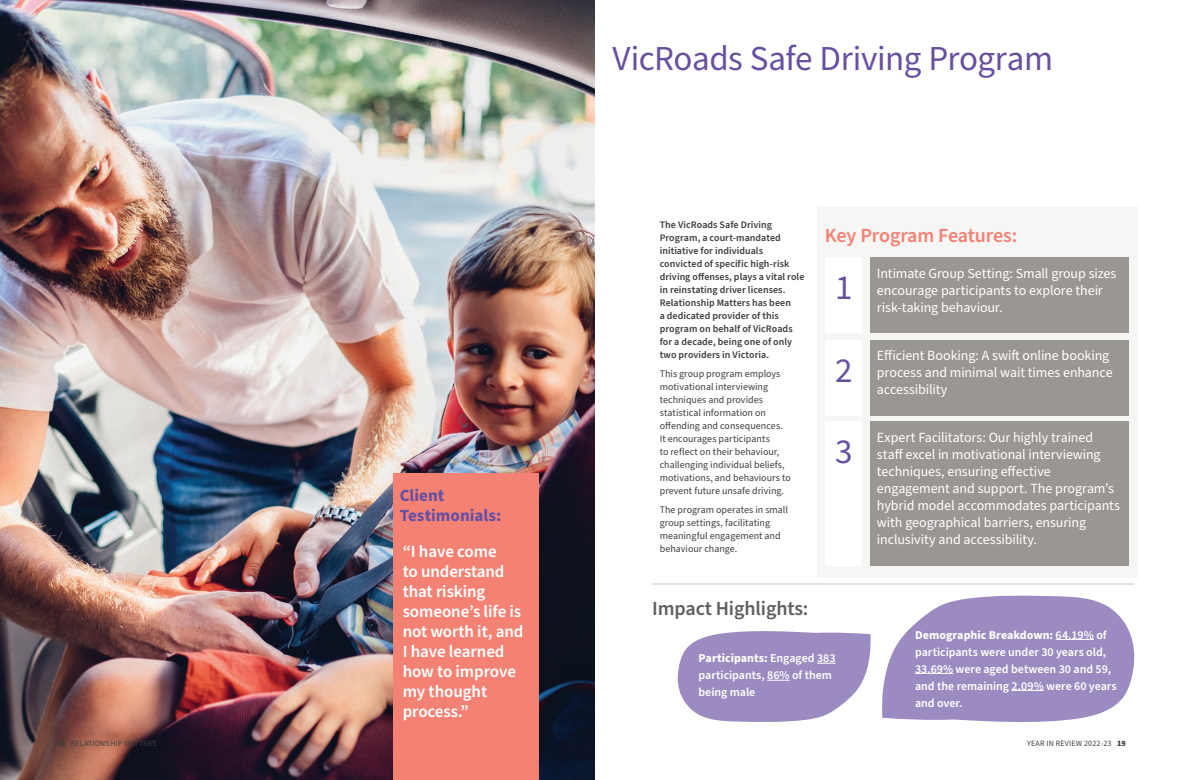
<style>
.page{position:relative;width:1191px;height:780px;background:#fff}
.page>*{position:absolute;margin:0;border:0;box-sizing:border-box;transform-origin:0 0}
.t1{font:35px "Source Sans Pro";letter-spacing:-.015em;color:#6850a1}
.t2{font:600 20px "Source Sans Pro";letter-spacing:-.005em;color:#f48274}
.t3{font:600 20px "Source Sans Pro";letter-spacing:-.005em;color:#606063}
.t4{font:600 17px/20px "Source Sans Pro";letter-spacing:-.005em;color:#fff}
.t5{font:700 17px/20px "Source Sans Pro";letter-spacing:-.005em;color:#6850a1}
.t6{font:14px/17px "Source Sans Pro";letter-spacing:-.01em;color:#fff}
.t7{font:600 12px/17px "Source Sans Pro";letter-spacing:-.005em;color:#fff}
.t8{font:10px/13px "Source Sans Pro";color:#3e3e3f}
.t9{font:600 10px/13px "Source Sans Pro";letter-spacing:.005em;color:#3e3e3f}
.t10{font:8px "Source Sans Pro";letter-spacing:.02em;color:#3e3e3f}
.s1{font-weight:700}
.s2{font-weight:900}
</style>
<div class="page">
<img style="left:0;top:0;width:594px;height:780px">
<div style="left:817px;top:206px;width:320px;height:371px;background:#f6f6f5"></div>
<div style="left:825px;top:257px;width:37px;height:76px;background:#fff"></div>
<div style="left:825px;top:340px;width:37px;height:75px;background:#fff"></div>
<div style="left:825px;top:421px;width:37px;height:145px;background:#fff"></div>
<div style="left:870px;top:257px;width:259px;height:76px;background:#9a9694"></div>
<div style="left:870px;top:340px;width:259px;height:75px;background:#9a9694"></div>
<div style="left:870px;top:421px;width:259px;height:145px;background:#9a9694"></div>
<div style="left:393px;top:473px;width:146px;height:307px;background:#f48274"></div>
<hr style="left:652px;top:583px;width:482px;height:2px;background:#e2e2e1">
<svg style="left:882px;top:595px;width:253px;height:127px;background:#a99cca"></svg>
<hr style="left:1055px;top:639px;width:39px;height:1px;background:#fff">
<hr style="left:915px;top:673px;width:38px;height:1px;background:#fff">
<hr style="left:1011px;top:690px;width:32px;height:1px;background:#fff">
<svg style="left:677px;top:631px;width:193px;height:91px;background:#a99bc9"></svg>
<p class="t5" style="left:400px;top:485px;width:103px">Client<br>Testimonials:</p>
<p class="t4" style="left:403px;top:542px;width:122px">“I have come<br>to understand that risking someone’s life is not worth it, and<br>I have learned how to improve my thought process.”</p>
<h1 class="t1" style="left:612px;top:35px;width:442px">VicRoads Safe Driving Program</h1>
<p class="t9" style="left:660px;top:219px;width:146px">The VicRoads Safe Driving<br>Program, a court-mandated initiative for individuals convicted of specific high-risk driving offenses, plays a vital role in reinstating driver licenses.<br>Relationship Matters has been<br>a dedicated provider of this program on behalf of VicRoads for a decade, being one of only two providers in Victoria.</p>
<p class="t8" style="left:660px;top:367px;width:132px">This group program employs motivational interviewing techniques and provides statistical information on offending and consequences.<br>It encourages participants<br>to reflect on their behaviour, challenging individual beliefs, motivations, and behaviours to prevent future unsafe driving.</p>
<p class="t8" style="left:660px;top:503px;width:130px">The program operates in small group settings, facilitating meaningful engagement and behaviour change.</p>
<h2 class="t3" style="left:652px;top:595px;width:158px">Impact Highlights:</h2>
<h2 class="t2" style="left:825px;top:222px;width:194px">Key Program Features:</h2>
<h1 class="t1" style="left:835px;top:264px;width:19px">1</h1>
<p class="t6" style="left:877px;top:265px;width:241px">Intimate Group Setting: Small group sizes encourage participants to explore their risk-taking behaviour.</p>
<p class="t6" style="left:877px;top:347px;width:237px">Efficient Booking: A swift online booking process and minimal wait times enhance accessibility</p>
<p class="t6" style="left:877px;top:429px;width:245px">Expert Facilitators: Our highly trained staff excel in motivational interviewing techniques, ensuring effective engagement and support. The program’s hybrid model accommodates participants with geographical barriers, ensuring inclusivity and accessibility.</p>
<h1 class="t1" style="left:835px;top:347px;width:19px">2</h1>
<h1 class="t1" style="left:835px;top:428px;width:19px">3</h1>
<p class="t7" style="left:698px;top:650px;width:139px"><span class="s1">Participants:</span> Engaged 383 participants, 86% of them being male</p>
<p class="t7" style="left:915px;top:626px;width:203px"><span class="s1">Demographic Breakdown:</span> 64.19% of participants were under 30 years old,<br>33.69% were aged between 30 and 59, and the remaining 2.09% were 60 years and over.</p>
<p class="t10" style="left:57px;top:737px;width:101px"><span class="s2">18</span> RELATIONSHIP MATTERS</p>
<p class="t10" style="left:1027px;top:737px;width:100px">YEAR IN REVIEW 2022-23 <span class="s2">19</span></p>
</div>
